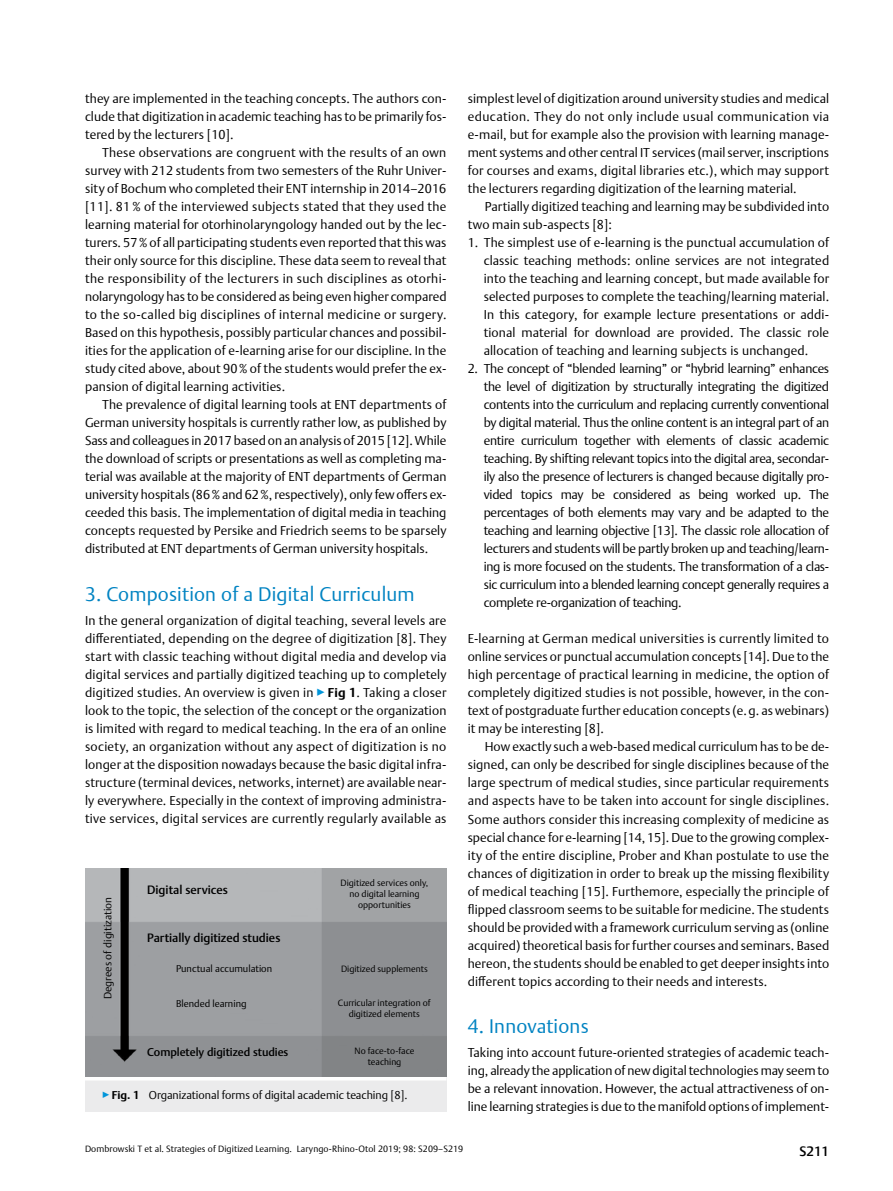
<style>
.page{position:relative;width:893px;height:1191px;background:#fff}
.page>*{position:absolute;margin:0;border:0;box-sizing:border-box;transform-origin:0 0}
.t1{font:300 19.5px "Thieme Argo 2011";letter-spacing:.01em;color:#0083c2}
.t2{font:500 13.5px "Thieme Argo 2011";color:#000}
.t3{font:300 12.75px/18px "Thieme Argo 2011";letter-spacing:.005em;color:#000;text-align:justify}
.t4{font:500 12px "Thieme Argo 2011";letter-spacing:-.005em;color:#000}
.t5{font:300 11.25px "Thieme Argo 2011";color:#000}
.t6{font:500 11.25px "Thieme Argo 2011";letter-spacing:-.005em;color:#000}
.t7{font:300 10.5px "Thieme Argo 2011";color:#000}
.t8{font:300 9.75px "Thieme Argo 2011";color:#000}
.t9{font:300 9px/10.8px "Thieme Argo 2011";color:#000;text-align:center}
.s1{color:#0095da}
.s2{font-weight:700}
</style>
<div class="page">
<div style="left:85px;top:1077px;width:361px;height:34px;background:#ebebec"></div>
<hr style="left:85px;top:1076px;width:361px;height:4px;background:#fff">
<img style="left:85px;top:868px;width:361px;height:209px">
<p class="t3" style="left:85px;top:89px;width:363px">they are implemented in the teaching concepts. The authors con&shy;clude that digitization in academic teaching has to be primarily fos&shy;tered by the lecturers [10].</p>
<p class="t3" style="left:85px;top:143px;width:363px;text-indent:17px">These observations are congruent with the results of an own survey with 212 students from two semesters of the Ruhr Univer&shy;sity of Bochum who completed their ENT internship in 2014–2016 [11]. 81 % of the interviewed subjects stated that they used the learning material for otorhinolaryngology handed out by the lec&shy;turers. 57% of all participating students even reported that this was their only source for this discipline. These data seem to reveal that the responsibility of the lecturers in such disciplines as otorhi&shy;nolaryngology has to be considered as being even higher compared to the so-called big disciplines of internal medicine or surgery.<br>Based on this hypothesis, possibly particular chances and possibil&shy;ities for the application of e-learning arise for our discipline. In the study cited above, about 90% of the students would prefer the ex&shy;pansion of digital learning activities.</p>
<p class="t3" style="left:85px;top:395px;width:363px;text-indent:17px">The prevalence of digital learning tools at ENT departments of German university hospitals is currently rather low, as published by Sass and colleagues in 2017 based on an analysis of 2015 [12]. While the download of scripts or presentations as well as completing ma&shy;terial was available at the majority of ENT departments of German university hospitals (86% and 62%, respectively), only few offers ex&shy;ceeded this basis. The implementation of digital media in teaching concepts requested by Persike and Friedrich seems to be sparsely distributed at ENT departments of German university hospitals.</p>
<h1 class="t1" style="left:85px;top:581px;width:331px">3. Composition of a Digital Curriculum</h1>
<p class="t3" style="left:85px;top:611px;width:363px">In the general organization of digital teaching, several levels are differentiated, depending on the degree of digitization [8]. They start with classic teaching without digital media and develop via digital services and partially digitized teaching up to completely digitized studies. An overview is given in <span class="s1">▶</span><span class="s2">Fig 1</span>. Taking a closer look to the topic, the selection of the concept or the organization is limited with regard to medical teaching. In the era of an online society, an organization without any aspect of digitization is no longer at the disposition nowadays because the basic digital infra&shy;structure (terminal devices, networks, internet) are available near&shy;ly everywhere. Especially in the context of improving administra&shy;tive services, digital services are currently regularly available as</p>
<p class="t7" style="left:101px;top:999px;width:104px;rotate:-90deg">Degrees of digitization</p>
<p class="t4" style="left:147px;top:881px;width:82px">Digital services</p>
<p class="t4" style="left:147px;top:929px;width:135px">Partially digitized studies</p>
<p class="t8" style="left:176px;top:962px;width:98px">Punctual accumulation</p>
<p class="t8" style="left:176px;top:996px;width:72px">Blended learning</p>
<p class="t6" style="left:147px;top:1044px;width:143px">Completely digitized studies</p>
<p class="t9" style="left:341px;top:877px;width:89px">Digitized services only, no digital learning opportunities</p>
<p class="t9" style="left:341px;top:963px;width:88px">Digitized supplements</p>
<p class="t9" style="left:338px;top:997px;width:94px">Curricular integration of digitized elements</p>
<p class="t9" style="left:355px;top:1045px;width:61px">No face-to-face teaching</p>
<p class="t5" style="left:102px;top:1087px;width:307px"><span class="s1">▶</span><span class="s2">Fig. 1</span> Organizational forms of digital academic teaching [8].</p>
<p class="t3" style="left:468px;top:89px;width:363px">simplest level of digitization around university studies and medical education. They do not only include usual communication via e-mail, but for example also the provision with learning manage&shy;ment systems and other central IT services (mail server, inscriptions for courses and exams, digital libraries etc.), which may support the lecturers regarding digitization of the learning material.</p>
<p class="t3" style="left:468px;top:197px;width:363px;text-indent:17px">Partially digitized teaching and learning may be subdivided into two main sub-aspects [8]:</p>
<p class="t3" style="left:484px;top:233px;width:347px;text-indent:-16px">1. The simplest use of e-learning is the punctual accumulation of classic teaching methods: online services are not integrated into the teaching and learning concept, but made available for selected purposes to complete the teaching/learning material.<br>In this category, for example lecture presentations or addi&shy;tional material for download are provided. The classic role allocation of teaching and learning subjects is unchanged.</p>
<p class="t3" style="left:484px;top:359px;width:347px;text-indent:-16px">2. The concept of “blended learning” or “hybrid learning” enhances the level of digitization by structurally integrating the digitized contents into the curriculum and replacing currently conventional by digital material. Thus the online content is an integral part of an entire curriculum together with elements of classic academic teaching. By shifting relevant topics into the digital area, secondar&shy;ily also the presence of lecturers is changed because digitally pro&shy;vided topics may be considered as being worked up. The percentages of both elements may vary and be adapted to the teaching and learning objective [13]. The classic role allocation of lecturers and students will be partly broken up and teaching/learn&shy;ing is more focused on the students. The transformation of a clas&shy;sic curriculum into a blended learning concept generally requires a complete re-organization of teaching.</p>
<p class="t3" style="left:468px;top:629px;width:363px">E-learning at German medical universities is currently limited to online services or punctual accumulation concepts [14]. Due to the high percentage of practical learning in medicine, the option of completely digitized studies is not possible, however, in the con&shy;text of postgraduate further education concepts (e.g. as webinars) it may be interesting [8].</p>
<p class="t3" style="left:468px;top:737px;width:363px;text-indent:17px">How exactly such a web-based medical curriculum has to be de&shy;signed, can only be described for single disciplines because of the large spectrum of medical studies, since particular requirements and aspects have to be taken into account for single disciplines.<br>Some authors consider this increasing complexity of medicine as special chance for e-learning [14,15]. Due to the growing complex&shy;ity of the entire discipline, Prober and Khan postulate to use the chances of digitization in order to break up the missing flexibility of medical teaching [15]. Furthemore, especially the principle of flipped classroom seems to be suitable for medicine. The students should be provided with a framework curriculum serving as (online acquired) theoretical basis for further courses and seminars. Based hereon, the students should be enabled to get deeper insights into different topics according to their needs and interests.</p>
<h1 class="t1" style="left:468px;top:1013px;width:122px">4. Innovations</h1>
<p class="t3" style="left:468px;top:1043px;width:363px">Taking into account future-oriented strategies of academic teach&shy;ing, already the application of new digital technologies may seem to be a relevant innovation. However, the actual attractiveness of on&shy;line learning strategies is due to the manifold options of implement-</p>
<p class="t9" style="left:85px;top:1143px;width:380px">Dombrowski T et al. Strategies of Digitized Learning. Laryngo-Rhino-Otol 2019; 98: S209–S219</p>
<p class="t2" style="left:799px;top:1142px;width:31px">S211</p>
</div>
